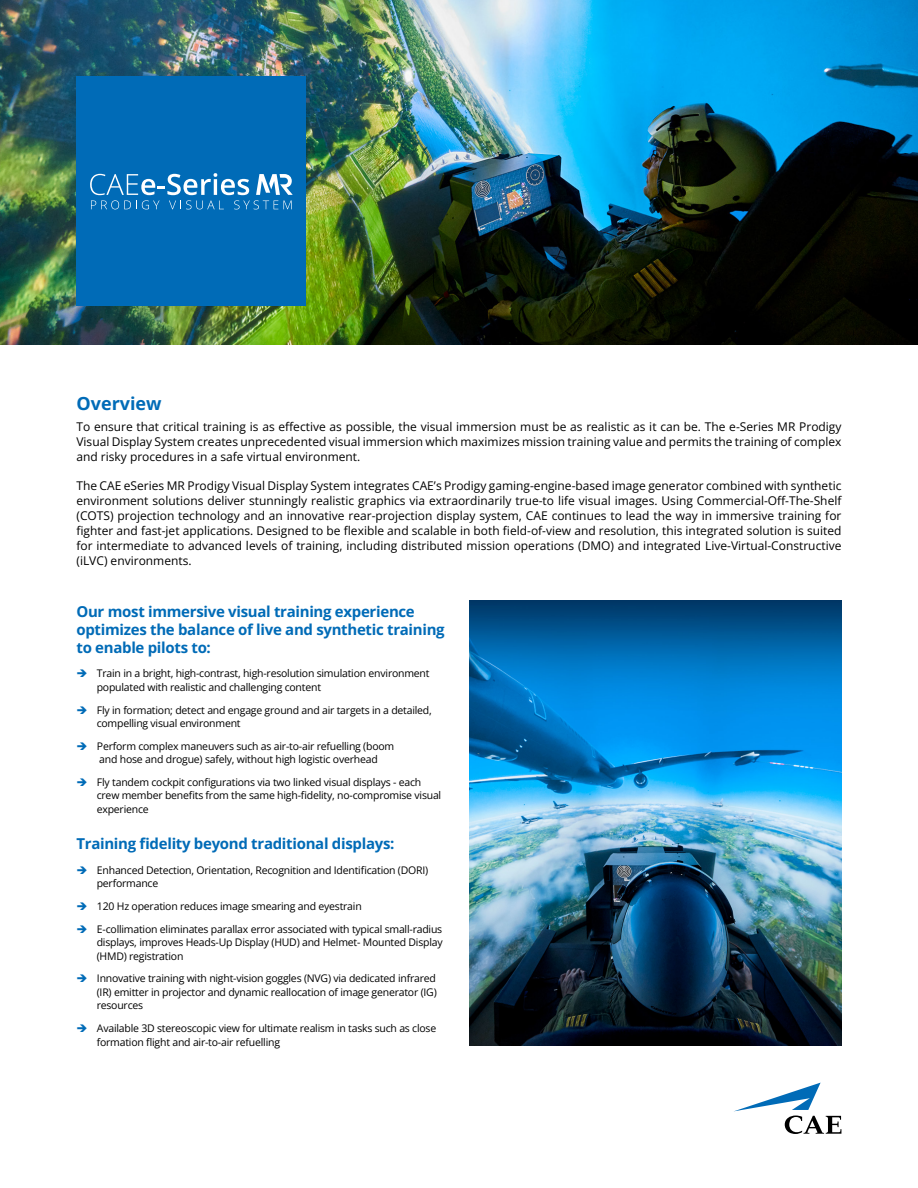
<style>
.page{position:relative;width:918px;height:1188px;background:#fff}
.page>*{position:absolute;margin:0;border:0;box-sizing:border-box;transform-origin:0 0}
.t1{font:700 18px "Open Sans";color:#006bb7}
.t2{font:700 15px/18px "Open Sans";letter-spacing:-.02em;color:#006bb7}
.t3{font:12px/15px "Open Sans";color:#000;text-align:justify}
.t4{font:10.5px/13.5px "Open Sans";letter-spacing:-.02em;color:#000}
</style>
<div class="page">
<img style="left:0;top:0;width:918px;height:344px">
<svg style="left:734px;top:1083px;width:107px;height:51px"></svg>
<div style="left:77px;top:77px;width:229px;height:229px;background:#006bb7"></div>
<svg style="left:90px;top:173px;width:202px;height:36px"></svg>
<img style="left:470px;top:600px;width:371px;height:446px">
<h1 class="t1" style="left:76px;top:391px;width:87px">Overview</h1>
<p class="t3" style="left:76px;top:419px;width:767px">To ensure that critical training is as effective as possible, the visual immersion must be as realistic as it can be. The e-Series MR Prodigy Visual Display System creates unprecedented visual immersion which maximizes mission training value and permits the training of complex and risky procedures in a safe virtual environment.</p>
<p class="t3" style="left:76px;top:478px;width:767px">The CAE eSeries MR Prodigy Visual Display System integrates CAE’s Prodigy gaming-engine-based image generator combined with synthetic environment solutions deliver stunningly realistic graphics via extraordinarily true-to life visual images. Using Commercial-Off-The-Shelf (COTS) projection technology and an innovative rear-projection display system, CAE continues to lead the way in immersive training for fighter and fast-jet applications. Designed to be flexible and scalable in both field-of-view and resolution, this integrated solution is suited for intermediate to advanced levels of training, including distributed mission operations (DMO) and integrated Live-Virtual-Constructive (iLVC) environments.</p>
<h2 class="t2" style="left:76px;top:602px;width:370px">Our most immersive visual training experience optimizes the balance of live and synthetic training to enable pilots to:</h2>
<p class="t4" style="left:97px;top:667px;width:334px">Train in a bright, high-contrast, high-resolution simulation environment populated with realistic and challenging content</p>
<p class="t4" style="left:97px;top:703px;width:337px">Fly in formation; detect and engage ground and air targets in a detailed, compelling visual environment</p>
<p class="t4" style="left:97px;top:739px;width:299px">Perform complex maneuvers such as air-to-air refuelling (boom and hose and drogue) safely, without high logistic overhead</p>
<p class="t4" style="left:97px;top:775px;width:346px">Fly tandem cockpit configurations via two linked visual displays - each crew member benefits from the same high-fidelity, no-compromise visual experience</p>
<h2 class="t2" style="left:76px;top:834px;width:319px">Training fidelity beyond traditional displays:</h2>
<p class="t4" style="left:97px;top:863px;width:333px">Enhanced Detection, Orientation, Recognition and Identification (DORI) performance</p>
<p class="t4" style="left:97px;top:895px;width:347px;line-height:22.6px">120 Hz operation reduces image smearing and eyestrain<br>E-collimation eliminates parallax error associated with typical small-radius</p>
<p class="t4" style="left:97px;top:935px;width:347px">displays, improves Heads-Up Display (HUD) and Helmet- Mounted Display (HMD) registration</p>
<p class="t4" style="left:97px;top:972px;width:342px;text-align:justify">Innovative training with night-vision goggles (NVG) via dedicated infrared (IR) emitter in projector and dynamic reallocation of image generator (IG) resources</p>
<p class="t4" style="left:97px;top:1021px;width:341px">Available 3D stereoscopic view for ultimate realism in tasks such as close formation flight and air-to-air refuelling</p>
</div>
